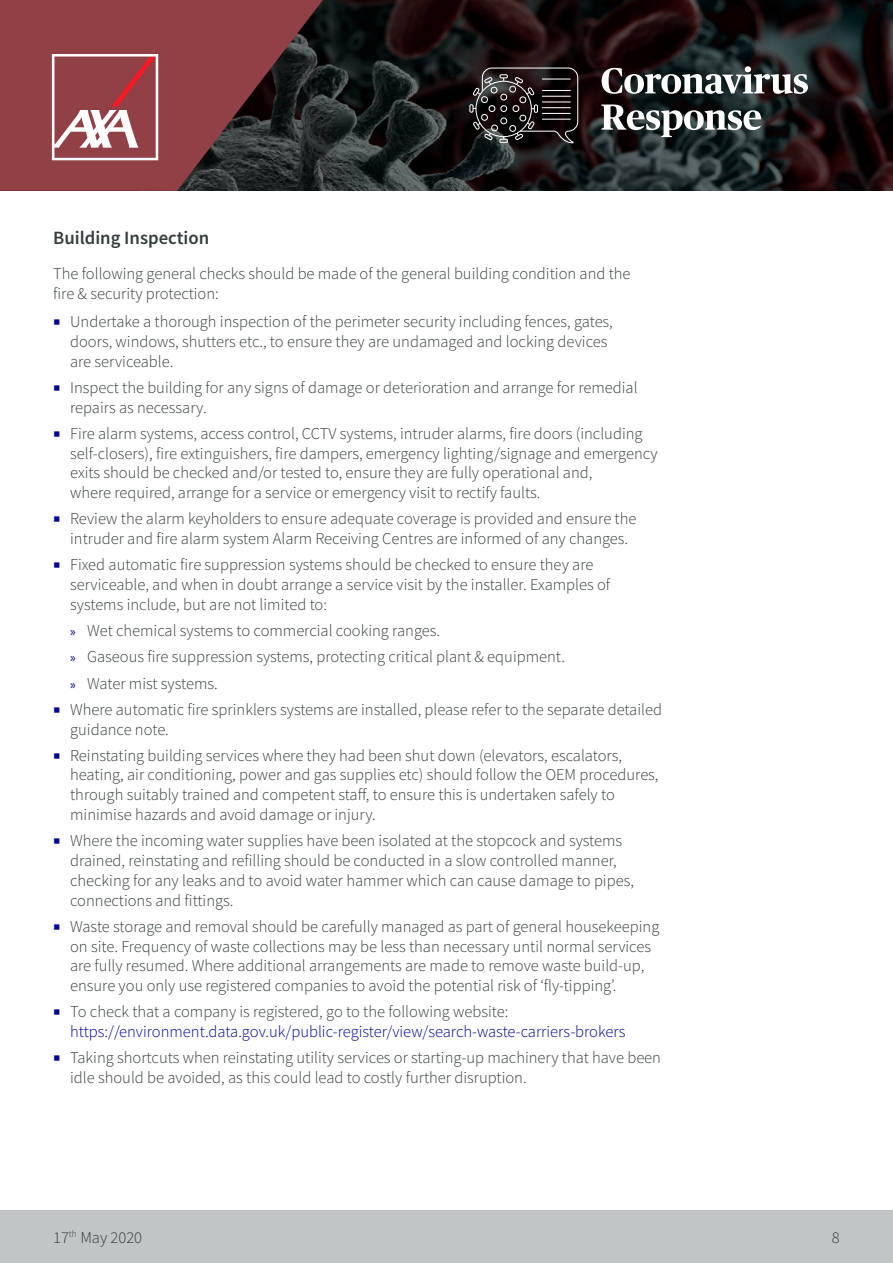
<style>
.page{position:relative;width:893px;height:1263px;background:#fff}
.page>*{position:absolute;margin:0;border:0;box-sizing:border-box;transform-origin:0 0}
._3_1_-_A4_-_SUB-HEAD{font:600 18.75px "Source Sans Pro";color:#343c3d}
._4_-_A4_-_COPY_-_11p{font:300 16.5px/19.8px "Source Sans Pro";color:#343c3d}
.t1{font:300 16.5px/19.8px "Source Sans Pro";color:#00008f}
.s1{color:#00008f}
.s2{font-family:"Myriad Pro";font-weight:400;font-size:13.5px;color:#00008f}
.s3{color:#343c3d}
</style>
<div class="page">
<div style="left:0;top:1210px;width:893px;height:53px;background:#c2c5c5"></div>
<img style="left:323px;top:0;width:570px;height:191px">
<svg style="left:0;top:0;width:323px;height:191px;fill:#914146"></svg>
<svg style="left:52px;top:54px;width:106px;height:106px"></svg>
<svg style="left:602px;top:66px;width:206px;height:28px"></svg>
<svg style="left:601px;top:105px;width:160px;height:32px"></svg>
<svg style="left:469px;top:67px;width:110px;height:77px"></svg>
<p class="_3_1_-_A4_-_SUB-HEAD" style="left:53px;top:226px;width:158px">Building Inspection</p>
<p class="_4_-_A4_-_COPY_-_11p" style="left:53px;top:264px;width:579px">The following general checks should be made of the general building condition and the fire &amp; security protection:</p>
<p class="_4_-_A4_-_COPY_-_11p" style="left:70px;top:312px;width:544px;text-indent:-17px"><span class="s1">○</span> Undertake a thorough inspection of the perimeter security including fences, gates, doors, windows, shutters etc., to ensure they are undamaged and locking devices are serviceable.</p>
<p class="_4_-_A4_-_COPY_-_11p" style="left:70px;top:377px;width:569px;text-indent:-17px"><span class="s1">○</span> Inspect the building for any signs of damage or deterioration and arrange for remedial repairs as necessary.</p>
<p class="_4_-_A4_-_COPY_-_11p" style="left:70px;top:423px;width:589px;text-indent:-17px"><span class="s1">○</span> Fire alarm systems, access control, CCTV systems, intruder alarms, fire doors (including self-closers), fire extinguishers, fire dampers, emergency lighting/signage and emergency exits should be checked and/or tested to, ensure they are fully operational and,<br>where required, arrange for a service or emergency visit to rectify faults.</p>
<p class="_4_-_A4_-_COPY_-_11p" style="left:53px;top:509px;width:585px;text-align:center"><span class="s1">○</span> Review the alarm keyholders to ensure adequate coverage is provided and ensure the intruder and fire alarm system Alarm Receiving Centres are informed of any changes.</p>
<p class="_4_-_A4_-_COPY_-_11p" style="left:70px;top:555px;width:542px;text-indent:-17px"><span class="s1">○</span> Fixed automatic fire suppression systems should be checked to ensure they are serviceable, and when in doubt arrange a service visit by the installer. Examples of systems include, but are not limited to:</p>
<p class="_4_-_A4_-_COPY_-_11p" style="left:70px;top:621px;width:371px"><span class="s2">»</span> Wet chemical systems to commercial cooking ranges.</p>
<p class="_4_-_A4_-_COPY_-_11p" style="left:70px;top:647px;width:496px"><span class="s2">»</span> Gaseous fire suppression systems, protecting critical plant &amp; equipment.</p>
<p class="_4_-_A4_-_COPY_-_11p" style="left:70px;top:673px;width:149px"><span class="s2">»</span> Water mist systems.</p>
<p class="_4_-_A4_-_COPY_-_11p" style="left:70px;top:699px;width:593px;text-indent:-17px"><span class="s1">○</span> Where automatic fire sprinklers systems are installed, please refer to the separate detailed guidance note.</p>
<p class="_4_-_A4_-_COPY_-_11p" style="left:70px;top:745px;width:590px;text-indent:-17px"><span class="s1">○</span> Reinstating building services where they had been shut down (elevators, escalators, heating, air conditioning, power and gas supplies etc) should follow the OEM procedures, through suitably trained and competent staff, to ensure this is undertaken safely to minimise hazards and avoid damage or injury.</p>
<p class="_4_-_A4_-_COPY_-_11p" style="left:70px;top:831px;width:565px;text-indent:-17px"><span class="s1">○</span> Where the incoming water supplies have been isolated at the stopcock and systems drained, reinstating and refilling should be conducted in a slow controlled manner, checking for any leaks and to avoid water hammer which can cause damage to pipes, connections and fittings.</p>
<p class="_4_-_A4_-_COPY_-_11p" style="left:70px;top:916px;width:591px;text-indent:-17px"><span class="s1">○</span> Waste storage and removal should be carefully managed as part of general housekeeping on site. Frequency of waste collections may be less than necessary until normal services are fully resumed. Where additional arrangements are made to remove waste build-up, ensure you only use registered companies to avoid the potential risk of ‘fly-tipping’.</p>
<p class="t1" style="left:70px;top:1002px;width:557px;text-indent:-17px">○ <span class="s3">To check that a company is registered, go to the following website: </span>https://environment.data.gov.uk/public-register/view/search-waste-carriers-brokers</p>
<p class="_4_-_A4_-_COPY_-_11p" style="left:70px;top:1048px;width:592px;text-indent:-17px"><span class="s1">○</span> Taking shortcuts when reinstating utility services or starting-up machinery that have been idle should be avoided, as this could lead to costly further disruption.</p>
<p class="_4_-_A4_-_COPY_-_11p" style="left:53px;top:1227px;width:91px">17<sup>th</sup> May 2020</p>
<p class="_4_-_A4_-_COPY_-_11p" style="left:832px;top:1227px;width:9px">8</p>
</div>
